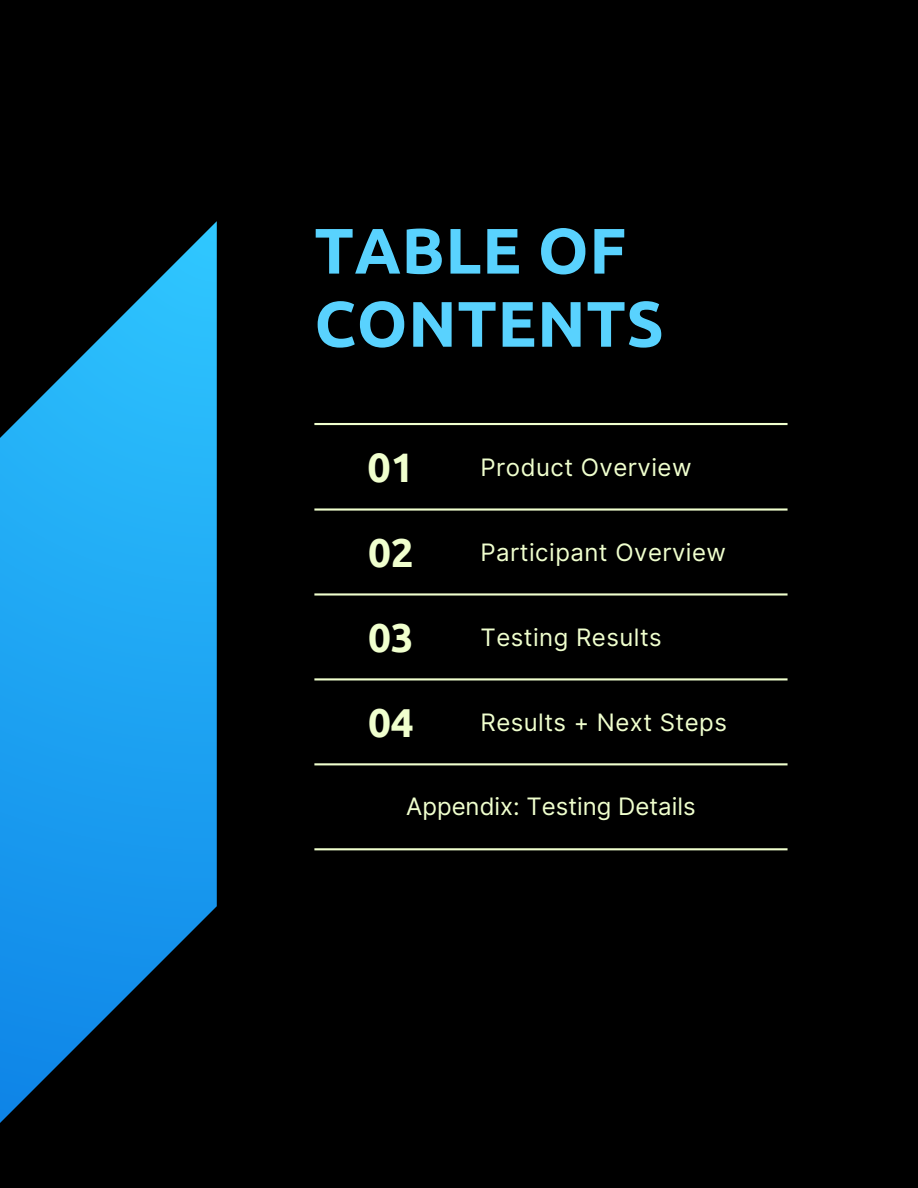
<style>
.page{position:relative;width:918px;height:1188px;background:#000}
.page>*{position:absolute;margin:0;border:0;box-sizing:border-box;transform-origin:0 0}
.t1{font:700 64.35px/73.2px "Ubuntu";letter-spacing:.01em;color:#59d2fe}
.t2{font:700 41.25px "Ubuntu";color:#f0ffce}
.t3{font:700 40.35px "Ubuntu";color:#f0ffce}
.t4{font:24px "Inter";letter-spacing:.02em;color:#f0ffce}
.t5{font:24px "Inter";color:#f0ffce}
</style>
<div class="page">
<hr style="left:314px;top:423px;width:474px;height:2px;background:#f0ffce">
<hr style="left:314px;top:508px;width:474px;height:3px;background:#f0ffce">
<hr style="left:314px;top:593px;width:474px;height:3px;background:#f0ffce">
<hr style="left:314px;top:678px;width:474px;height:2px;background:#f0ffce">
<hr style="left:314px;top:763px;width:474px;height:2px;background:#f0ffce">
<hr style="left:314px;top:848px;width:474px;height:2px;background:#f0ffce">
<svg style="left:0;top:221px;width:217px;height:902px"></svg>
<p class="t1" style="left:314px;top:213px;width:351px">TABLE OF<br>CONTENTS</p>
<h1 class="t2" style="left:368px;top:444px;width:48px">01</h1>
<p class="t4" style="left:481px;top:453px;width:212px">Product Overview</p>
<p class="t3" style="left:368px;top:529px;width:47px">02</p>
<p class="t4" style="left:481px;top:538px;width:247px">Participant Overview</p>
<p class="t3" style="left:368px;top:614px;width:47px">03</p>
<p class="t4" style="left:481px;top:623px;width:183px">Testing Results</p>
<p class="t3" style="left:368px;top:699px;width:47px">04</p>
<p class="t4" style="left:481px;top:708px;width:248px">Results + Next Steps</p>
<p class="t5" style="left:406px;top:792px;width:291px">Appendix: Testing Details</p>
</div>
